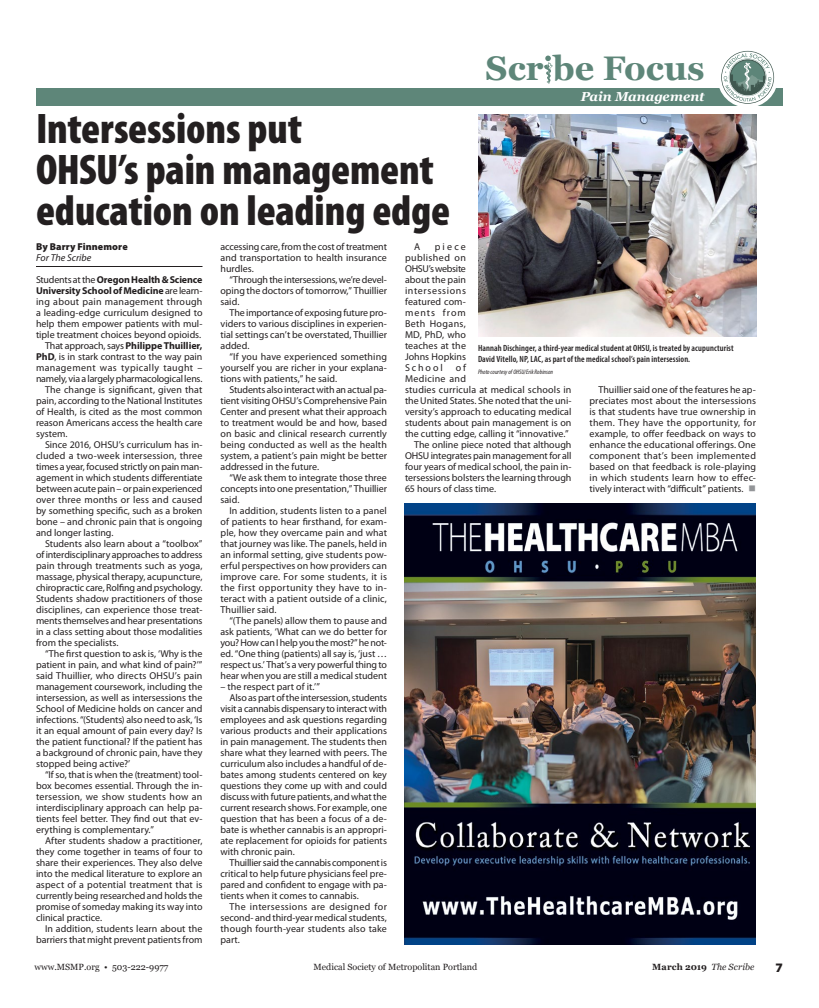
<style>
.page{position:relative;width:819px;height:1008px;background:#fff}
.page>*{position:absolute;margin:0;border:0;box-sizing:border-box;transform-origin:0 0}
.Header-43_41{font:900 condensed 43px/41px "Myriad Pro";letter-spacing:-.005em;color:#231f20}
.t1{font:700 34.1px "Georgia";color:#5e8679}
.t2{font:italic 700 13px "Georgia";letter-spacing:-.005em;color:#fff}
.t3{font:900 13px "Myriad Pro";color:#231f20}
.BodyText{font:10px/11px "Myriad Pro";color:#231f20;text-align:justify}
.BodyText--NoIndent{font:10px/11px "Myriad Pro";color:#231f20;text-align:justify}
.Author-Name{font:900 10px "Myriad Pro";letter-spacing:.005em;color:#231f20}
.Author-ForTheScrib{font:italic 10px "Myriad Pro";letter-spacing:-.005em;color:#231f20}
.Caption{font:600 condensed 9px/11px "Myriad Pro";letter-spacing:.01em;color:#231f20}
.t4{font:9px "Georgia";color:#231f20}
.t5{font:700 9px "Georgia";letter-spacing:.005em;color:#231f20}
.PhotoCredit{font:italic condensed 6.5px "Myriad Pro";letter-spacing:.015em;color:#231f20}
.s1{color:#fff}
.s2{font-weight:700}
.s3{color:#939598}
.s4{font-weight:400;font-style:italic}
</style>
<div class="page">
<div style="left:36px;top:88px;width:747px;height:18px;background:#5e8679"></div>
<div style="left:717px;top:47px;width:61px;height:61px;background:#fff;border-radius:50%"></div>
<svg style="left:721px;top:51px;width:53px;height:53px"></svg>
<svg style="left:722px;top:52px;width:51px;height:51px"></svg>
<svg style="left:724px;top:53px;width:48px;height:48px"></svg>
<svg style="left:544px;top:56px;width:9px;height:28px"></svg>
<hr style="left:36px;top:266px;width:166px;height:1px;background:#231f20">
<img style="left:478px;top:114px;width:278px;height:223px">
<img style="left:405px;top:504px;width:351px;height:441px">
<p class="t1" style="left:486px;top:42px;width:221px">Scr<span class="s1">i</span>be Focus</p>
<p class="t2" style="left:581px;top:87px;width:126px">Pain Management</p>
<p class="Header-43_41" style="left:36px;top:109px;width:416px">Intersessions put<br>OHSU’s pain management education on leading edge</p>
<p class="BodyText" style="left:414px;top:241px;width:8px">A</p>
<p class="BodyText" style="left:220px;top:241px;width:168px">accessing care, from the cost of treatment and transportation to health insurance hurdles.</p>
<p class="BodyText" style="left:220px;top:274px;width:168px;text-indent:9px">“Through the intersessions, we’re devel&shy;oping the doctors of tomorrow,” Thuillier said.</p>
<p class="BodyText" style="left:220px;top:307px;width:168px;text-indent:9px">The importance of exposing future pro&shy;viders to various disciplines in experien&shy;tial settings can’t be overstated, Thuillier added.</p>
<p class="BodyText" style="left:220px;top:351px;width:168px;text-indent:9px">“If you have experienced something yourself you are richer in your explana&shy;tions with patients,” he said.</p>
<p class="BodyText" style="left:220px;top:384px;width:168px;text-indent:9px">Students also interact with an actual pa&shy;tient visiting OHSU’s Comprehensive Pain Center and present what their approach to treatment would be and how, based on basic and clinical research currently being conducted as well as the health system, a patient’s pain might be better addressed in the future.</p>
<p class="BodyText" style="left:220px;top:472px;width:168px;text-indent:9px">“We ask them to integrate those three concepts into one presentation,” Thuillier said.</p>
<p class="BodyText" style="left:220px;top:505px;width:168px;text-indent:9px">In addition, students listen to a panel of patients to hear firsthand, for exam&shy;ple, how they overcame pain and what that journey was like. The panels, held in an informal setting, give students pow&shy;erful perspectives on how providers can improve care. For some students, it is the first opportunity they have to in&shy;teract with a patient outside of a clinic, Thuillier said.</p>
<p class="BodyText" style="left:220px;top:615px;width:168px;text-indent:9px">“(The panels) allow them to pause and ask patients, ‘What can we do better for you? How can I help you the most?” he not&shy;ed. “One thing (patients) all say is, ‘just … respect us.’ That’s a very powerful thing to hear when you are still a medical student</p>
<p class="BodyText" style="left:220px;top:681px;width:101px">– the respect part of it.’”</p>
<p class="BodyText" style="left:220px;top:692px;width:168px;text-indent:9px">Also as part of the intersession, students visit a cannabis dispensary to interact with employees and ask questions regarding various products and their applications in pain management. The students then share what they learned with peers. The curriculum also includes a handful of de&shy;bates among students centered on key questions they come up with and could discuss with future patients, and what the current research shows. For example, one question that has been a focus of a de&shy;bate is whether cannabis is an appropri&shy;ate replacement for opioids for patients with chronic pain.</p>
<p class="BodyText" style="left:220px;top:857px;width:168px;text-indent:9px">Thuillier said the cannabis component is critical to help future physicians feel pre&shy;pared and confident to engage with pa&shy;tients when it comes to cannabis.</p>
<p class="BodyText" style="left:220px;top:901px;width:168px;text-indent:9px">The intersessions are designed for second- and third-year medical students, though fourth-year students also take part.</p>
<p class="Author-Name" style="left:36px;top:240px;width:93px">By Barry Finnemore</p>
<p class="Author-ForTheScrib" style="left:36px;top:251px;width:57px">For The Scribe</p>
<p class="BodyText--NoIndent" style="left:36px;top:274px;width:168px">Students at the <span class="s2">Oregon Health &amp; Science University School of Medicine</span> are learn&shy;ing about pain management through a leading-edge curriculum designed to help them empower patients with mul&shy;tiple treatment choices beyond opioids.</p>
<p class="BodyText" style="left:36px;top:340px;width:168px;text-indent:9px">That approach, says <span class="s2">Philippe Thuillier, PhD</span>, is in stark contrast to the way pain management was typically taught – namely, via a largely pharmacological lens.</p>
<p class="BodyText" style="left:36px;top:384px;width:168px;text-indent:9px">The change is significant, given that pain, according to the National Institutes of Health, is cited as the most common reason Americans access the health care system.</p>
<p class="BodyText" style="left:36px;top:439px;width:168px;text-indent:9px">Since 2016, OHSU’s curriculum has in&shy;cluded a two-week intersession, three times a year, focused strictly on pain man&shy;agement in which students differentiate between acute pain – or pain experienced over three months or less and caused by something specific, such as a broken bone – and chronic pain that is ongoing and longer lasting.</p>
<p class="BodyText" style="left:36px;top:538px;width:168px;text-indent:9px">Students also learn about a “toolbox” of interdisciplinary approaches to address pain through treatments such as yoga, massage, physical therapy, acupuncture, chiropractic care, Rolfing and psychology.<br>Students shadow practitioners of those disciplines, can experience those treat&shy;ments themselves and hear presentations in a class setting about those modalities from the specialists.</p>
<p class="BodyText" style="left:36px;top:648px;width:168px;text-indent:9px">“The first question to ask is, ‘Why is the patient in pain, and what kind of pain?’” said Thuillier, who directs OHSU’s pain management coursework, including the intersession, as well as intersessions the School of Medicine holds on cancer and infections. “(Students) also need to ask, ‘Is it an equal amount of pain every day? Is the patient functional? If the patient has a background of chronic pain, have they stopped being active?’</p>
<p class="BodyText" style="left:36px;top:769px;width:168px;text-indent:9px">“If so, that is when the (treatment) tool&shy;box becomes essential. Through the in&shy;tersession, we show students how an interdisciplinary approach can help pa&shy;tients feel better. They find out that ev&shy;erything is complementary.”</p>
<p class="BodyText" style="left:36px;top:835px;width:168px;text-indent:9px">After students shadow a practitioner, they come together in teams of four to share their experiences. They also delve into the medical literature to explore an aspect of a potential treatment that is currently being researched and holds the promise of someday making its way into clinical practice.</p>
<p class="BodyText" style="left:36px;top:923px;width:168px;text-align:right">In addition, students learn about the barriers that might prevent patients from</p>
<p class="BodyText" style="left:405px;top:241px;width:63px;text-indent:30px">piece published on OHSU’s website about the pain intersessions featured com&shy;ments from Beth Hogans, MD, PhD, who teaches at the Johns Hopkins School</p>
<p class="Caption" style="left:478px;top:342px;width:257px">Hannah Dischinger, a third-year medical student at OHSU, is treated by acupuncturist<br>David Vitello, NP, LAC, as part of the medical school’s pain intersession.</p>
<p class="PhotoCredit" style="left:478px;top:367px;width:77px">Photo courtesy of OHSU/Erik Robinson</p>
<p class="BodyText" style="left:405px;top:362px;width:168px;text-align:left;text-indent:51px">of<br>Medicine and<br>studies curricula at medical schools in the United States. She noted that the uni&shy;versity’s approach to educating medical students about pain management is on the cutting edge, calling it “innovative.”</p>
<p class="BodyText" style="left:405px;top:439px;width:168px;text-indent:9px">The online piece noted that although OHSU integrates pain management for all four years of medical school, the pain in&shy;tersessions bolsters the learning through 65 hours of class time.</p>
<p class="BodyText" style="left:590px;top:384px;width:168px;text-indent:9px">Thuillier said one of the features he ap&shy;preciates most about the intersessions is that students have true ownership in them. They have the opportunity, for example, to offer feedback on ways to enhance the educational offerings. One component that’s been implemented based on that feedback is role-playing in which students learn how to effec&shy;tively interact with “difficult” patients. <span class="s3">■</span></p>
<p class="t4" style="left:35px;top:961px;width:135px">www.MSMP.org • 503-222-9977</p>
<p class="t4" style="left:314px;top:961px;width:165px">Medical Society of Metropolitan Portland</p>
<p class="t5" style="left:652px;top:961px;width:104px">March 2019 <span class="s4">The Scribe</span></p>
<h3 class="t3" style="left:776px;top:959px;width:9px">7</h3>
</div>
